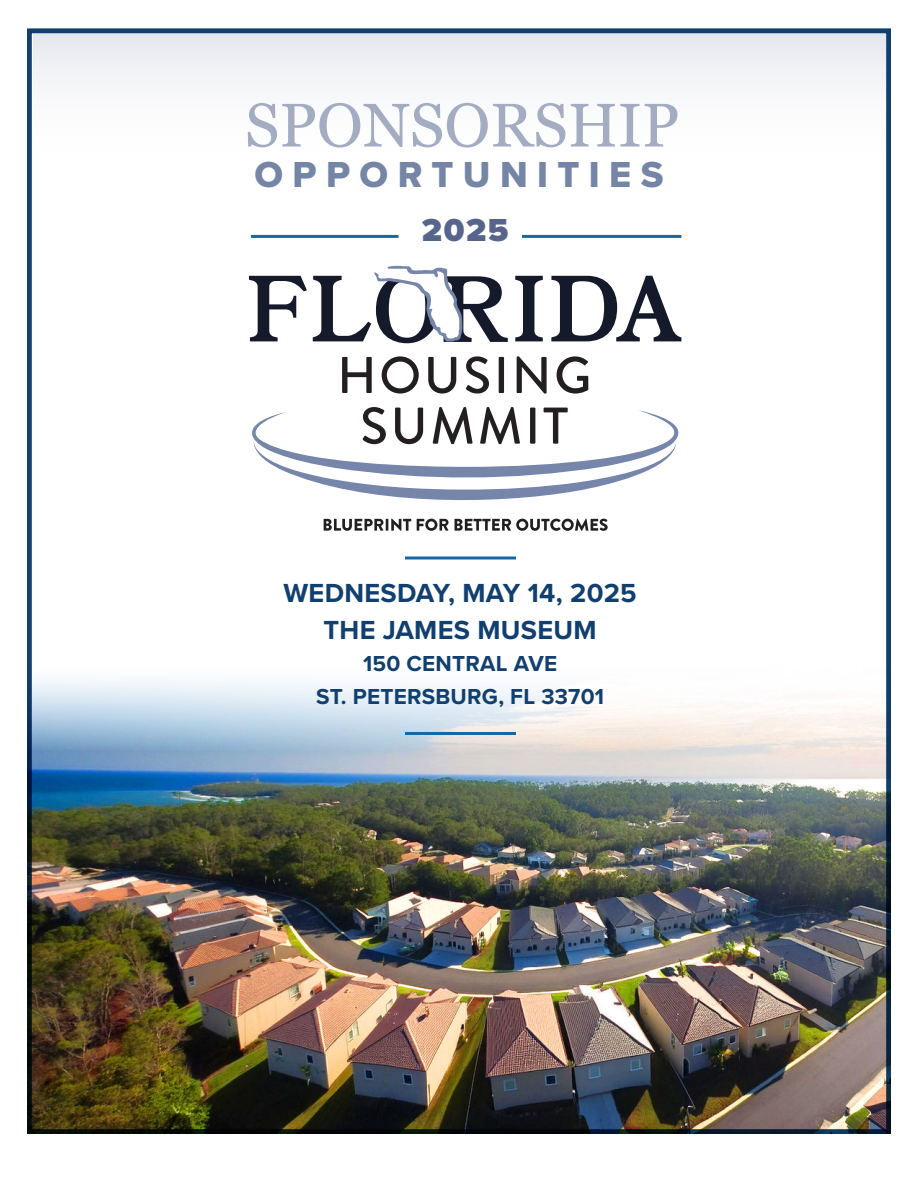
<style>
.page{position:relative;width:918px;height:1188px;background:#fff}
.page>*{position:absolute;margin:0;border:0;box-sizing:border-box;transform-origin:0 0}
.t1{font:61.5px "Georgia";color:#a4acc2}
.t2{font:37.5px "Proxima Nova Extrabld";letter-spacing:.25em;color:#7485a6}
.t3{font:900 33px "Proxima Nova";color:#57658c}
.t4{font:700 27.15px/37.5px "Proxima Nova";letter-spacing:.01em;color:#113f6f;text-align:center}
.t5{font:700 22.5px/33px "Proxima Nova";letter-spacing:.01em;color:#113f6f;text-align:center}
</style>
<div class="page">
<svg style="left:33px;top:28px;width:858px;height:143px"></svg>
<svg style="left:249px;top:276px;width:58px;height:65px"></svg>
<svg style="left:515px;top:276px;width:28px;height:65px"></svg>
<svg style="left:551px;top:276px;width:130px;height:65px"></svg>
<svg style="left:313px;top:266px;width:195px;height:77px"></svg>
<svg style="left:342px;top:357px;width:30px;height:36px"></svg>
<svg style="left:382px;top:356px;width:37px;height:38px"></svg>
<svg style="left:428px;top:357px;width:28px;height:37px"></svg>
<svg style="left:466px;top:356px;width:23px;height:38px"></svg>
<div style="left:499px;top:357px;width:5px;height:36px;background:#231f20"></div>
<svg style="left:517px;top:356px;width:30px;height:38px"></svg>
<svg style="left:557px;top:356px;width:31px;height:38px"></svg>
<svg style="left:252px;top:407px;width:427px;height:94px"></svg>
<svg style="left:324px;top:519px;width:87px;height:12px"></svg>
<svg style="left:417px;top:519px;width:32px;height:12px"></svg>
<svg style="left:455px;top:519px;width:153px;height:12px"></svg>
<hr style="left:405px;top:556px;width:111px;height:3px;background:#1468a4">
<hr style="left:522px;top:235px;width:159px;height:3px;background:#1468a4">
<hr style="left:251px;top:235px;width:148px;height:3px;background:#1468a4">
<img style="left:27px;top:660px;width:864px;height:474px">
<hr style="left:405px;top:732px;width:111px;height:3px;background:#1468a4">
<h1 class="t1" style="left:245px;top:89px;width:436px">SPONSORSHIP</h1>
<h2 class="t2" style="left:255px;top:158px;width:410px">OPPORTUNITIES</h2>
<p class="t3" style="left:422px;top:216px;width:88px">2025</p>
<p class="t4" style="left:283px;top:575px;width:355px">WEDNESDAY, MAY 14, 2025<br>THE JAMES MUSEUM</p>
<p class="t5" style="left:316px;top:648px;width:290px">150 CENTRAL AVE<br>ST. PETERSBURG, FL 33701</p>
</div>
